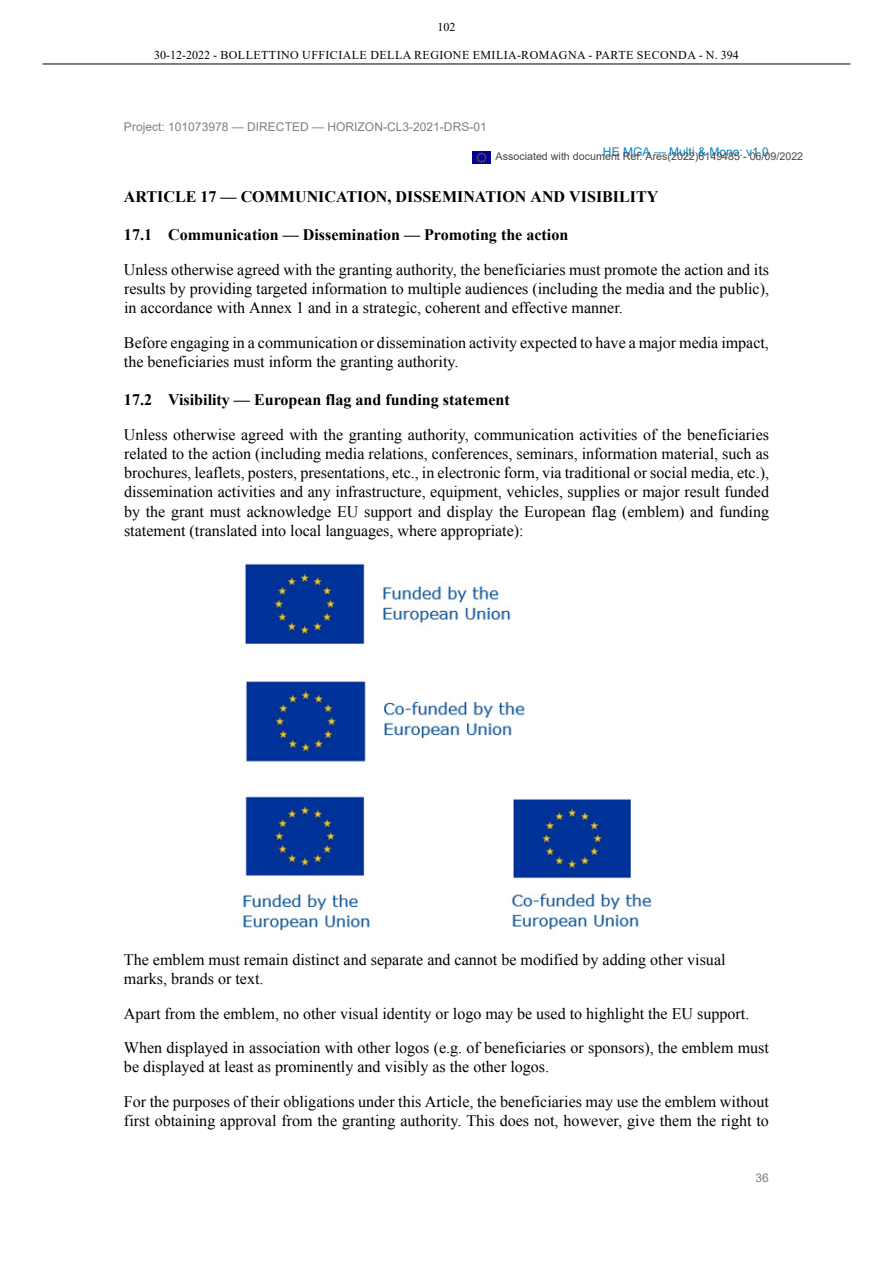
<style>
.page{position:relative;width:893px;height:1263px;background:#fff}
.page>*{position:absolute;margin:0;border:0;box-sizing:border-box;transform-origin:0 0}
.t1{font:16.05px/19.2px "Times New Roman";color:#000}
.t2{font:700 16.05px "Times New Roman";color:#000}
.t3{font:12px "Times New Roman";letter-spacing:.035em;color:#000}
.t4{font:12px "Arial";color:#808080}
.t5{font:12px "Arial";color:#08c}
.t6{font:10.65px "Arial";color:#464646}
</style>
<div class="page">
<hr style="left:43px;top:64px;width:807px;height:1px;background:#000">
<img style="left:244px;top:559px;width:267px;height:86px">
<img style="left:245px;top:681px;width:280px;height:81px">
<img style="left:243px;top:796px;width:127px;height:135px">
<img style="left:512px;top:799px;width:140px;height:131px">
<img style="left:473px;top:151px;width:17px;height:12px">
<p class="t3" style="left:437px;top:19px;width:19px">102</p>
<p class="t3" style="left:154px;top:47px;width:500px">30-12-2022 - BOLLETTINO UFFICIALE DELLA REGIONE EMILIA-ROMAGNA - PARTE seconda</p>
<p class="t3" style="left:699px;top:47px;width:42px">- N. 394</p>
<p class="t4" style="left:124px;top:118px;width:364px">Project: 101073978 — DIRECTED — HORIZON-CL3-2021-DRS-01</p>
<p class="t5" style="left:603px;top:144px;width:168px">HE MGA — Multi &amp; Mono: v1.0</p>
<p class="t2" style="left:124px;top:185px;width:536px">ARTICLE 17 — COMMUNICATION, DISSEMINATION AND VISIBILITY</p>
<p class="t2" style="left:124px;top:224px;width:446px">17.1 Communication — Dissemination — Promoting the action</p>
<p class="t1" style="left:124px;top:259px;width:647px;text-align:justify">Unless otherwise agreed with the granting authority, the beneficiaries must promote the action and its results by providing targeted information to multiple audiences (including the media and the public), in accordance with Annex 1 and in a strategic, coherent and effective manner.</p>
<p class="t1" style="left:124px;top:332px;width:646px">Before engaging in a communication or dissemination activity expected to have a major media impact, the beneficiaries must inform the granting authority.</p>
<p class="t2" style="left:124px;top:388px;width:387px">17.2 Visibility — European flag and funding statement</p>
<p class="t1" style="left:124px;top:424px;width:647px;text-align:justify">Unless otherwise agreed with the granting authority, communication activities of the beneficiaries related to the action (including media relations, conferences, seminars, information material, such as brochures, leaflets, posters, presentations, etc., in electronic form, via traditional or social media, etc.), dissemination activities and any infrastructure, equipment, vehicles, supplies or major result funded by the grant must acknowledge EU support and display the European flag (emblem) and funding statement (translated into local languages, where appropriate):</p>
<p class="t6" style="left:495px;top:149px;width:309px">Associated with document Ref. Ares(2022)6149485 - 06/09/2022</p>
<p class="t1" style="left:124px;top:950px;width:603px">The emblem must remain distinct and separate and cannot be modified by adding other visual marks, brands or text.</p>
<p class="t1" style="left:124px;top:996px;width:646px;line-height:34.5px">Apart from the emblem, no other visual identity or logo may be used to highlight the EU support.<br>When displayed in association with other logos (e.g. of beneficiaries or sponsors), the emblem must</p>
<p class="t1" style="left:124px;top:1049px;width:646px;line-height:34.5px">be displayed at least as prominently and visibly as the other logos.<br>For the purposes of their obligations under this Article, the beneficiaries may use the emblem without</p>
<p class="t1" style="left:124px;top:1111px;width:646px">first obtaining approval from the granting authority. This does not, however, give them the right to</p>
<p class="t4" style="left:756px;top:1169px;width:15px">36</p>
</div>
